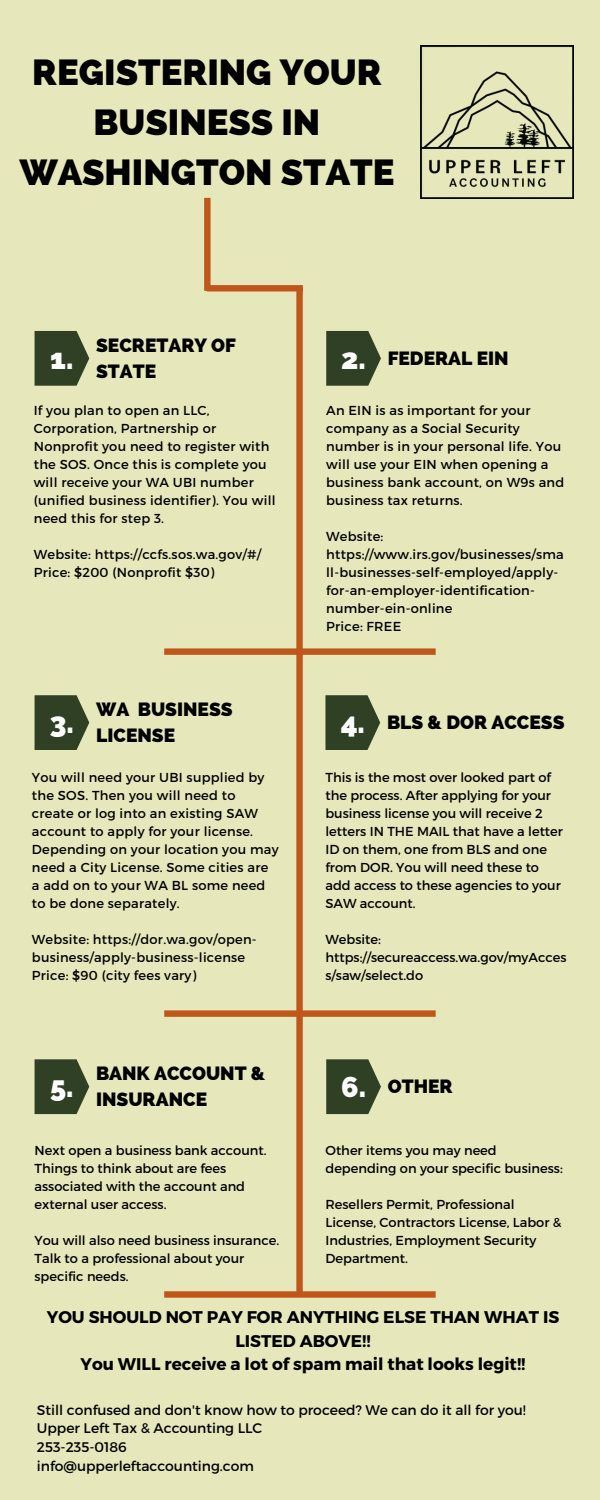
<style>
.page{position:relative;width:600px;height:1500px;background:#e6e8bc}
.page>*{position:absolute;margin:0;border:0;box-sizing:border-box;transform-origin:0 0}
.t1{font:800 36.3px/50.2px "Raleway";color:#000;text-align:center}
.t2{font:800 28.9px "Raleway";color:#fff}
.t3{font:800 19.2px/26.2px "Raleway";color:#000}
.t4{font:700 16.9px/23.2px "Montserrat";color:#000;text-align:center}
.t5{font:13.9px/18.8px "Montserrat";color:#000}
.t6{font:13px/18px "Montserrat";letter-spacing:.02em;color:#000}
.t7{font:13px/18px "Montserrat";color:#000}
.s1{font-size:28.9px;color:#fff}
</style>
<div class="page">
<svg style="left:35px;top:331px;width:54px;height:55px;background:#455336"></svg>
<svg style="left:35px;top:695px;width:54px;height:55px;background:#455336"></svg>
<svg style="left:35px;top:1059px;width:54px;height:55px;background:#455336"></svg>
<svg style="left:164px;top:198px;width:272px;height:1100px"></svg>
<img style="left:420px;top:45px;width:153px;height:153px">
<h1 class="t1" style="left:19px;top:47px;width:377px">REGISTERING YOUR<br>BUSINESS IN<br>WASHINGTON STATE</h1>
<h2 class="t2" style="left:50px;top:342px;width:25px">1.</h2>
<h3 class="t3" style="left:96px;top:332px;width:141px">SECRETARY OF<br>STATE</h3>
<p class="t6" style="left:34px;top:401px;width:243px">If you plan to open an LLC,<br>Corporation, Partnership or<br>Nonprofit you need to register with the SOS. Once this is complete you will receive your WA UBI number (unified business identifier). You will need this for step 3.</p>
<p class="t6" style="left:34px;top:545px;width:229px">Website: https://ccfs.sos.wa.gov/#/<br>Price: $200 (Nonprofit $30)</p>
<h2 class="t2" style="left:50px;top:706px;width:26px">3.</h2>
<h3 class="t3" style="left:96px;top:696px;width:138px">WA BUSINESS<br>LICENSE</h3>
<p class="t6" style="left:32px;top:768px;width:248px">You will need your UBI supplied by the SOS. Then you will need to create or log into an existing SAW account to apply for your license.<br>Depending on your location you may need a City License. Some cities are a add on to your WA BL some need to be done separately.</p>
<p class="t6" style="left:32px;top:930px;width:226px">Website: https://dor.wa.gov/open&shy;business/apply-business-license<br>Price: $90 (city fees vary)</p>
<h2 class="t2" style="left:50px;top:1070px;width:25px">5.</h2>
<h3 class="t3" style="left:96px;top:1060px;width:171px">BANK ACCOUNT &amp;<br>INSURANCE</h3>
<p class="t7" style="left:35px;top:1141px;width:234px">Next open a business bank account.<br>Things to think about are fees associated with the account and external user access.</p>
<p class="t7" style="left:35px;top:1231px;width:246px">You will also need business insurance.<br>Talk to a professional about your specific needs.</p>
<h3 class="t3" style="left:341px;top:345px;width:169px"><span class="s1">2.</span> FEDERAL EIN</h3>
<p class="t6" style="left:326px;top:401px;width:240px">An EIN is as important for your company as a Social Security number is in your personal life. You will use your EIN when opening a business bank account, on W9s and business tax returns.</p>
<p class="t6" style="left:326px;top:527px;width:239px">Website: https://www.irs.gov/businesses/sma ll-businesses-self-employed/apply&shy;for-an-employer-identification&shy;number-ein-online<br>Price: FREE</p>
<h3 class="t3" style="left:341px;top:709px;width:225px"><span class="s1">4.</span> BLS &amp; DOR ACCESS</h3>
<p class="t7" style="left:325px;top:768px;width:239px">This is the most over looked part of the process. After applying for your business license you will receive 2 letters IN THE MAIL that have a letter<br>ID on them, one from BLS and one from DOR. You will need these to add access to these agencies to your<br>SAW account.</p>
<p class="t7" style="left:325px;top:930px;width:242px">Website: https://secureaccess.wa.gov/myAcces s/saw/select.do</p>
<h3 class="t3" style="left:341px;top:1073px;width:113px"><span class="s1">6.</span> OTHER</h3>
<p class="t7" style="left:325px;top:1141px;width:239px">Other items you may need depending on your specific business:</p>
<p class="t7" style="left:325px;top:1195px;width:237px">Resellers Permit, Professional<br>License, Contractors License, Labor &amp;<br>Industries, Employment Security<br>Department.</p>
<p class="t4" style="left:47px;top:1306px;width:514px">YOU SHOULD NOT PAY FOR ANYTHING ELSE THAN WHAT IS<br>LISTED ABOVE!!<br>You WILL receive a lot of spam mail that looks legit!!</p>
<p class="t5" style="left:37px;top:1400px;width:491px">Still confused and don't know how to proceed? We can do it all for you!<br>Upper Left Tax &amp; Accounting LLC<br>253-235-0186<br>info@upperleftaccounting.com</p>
</div>
